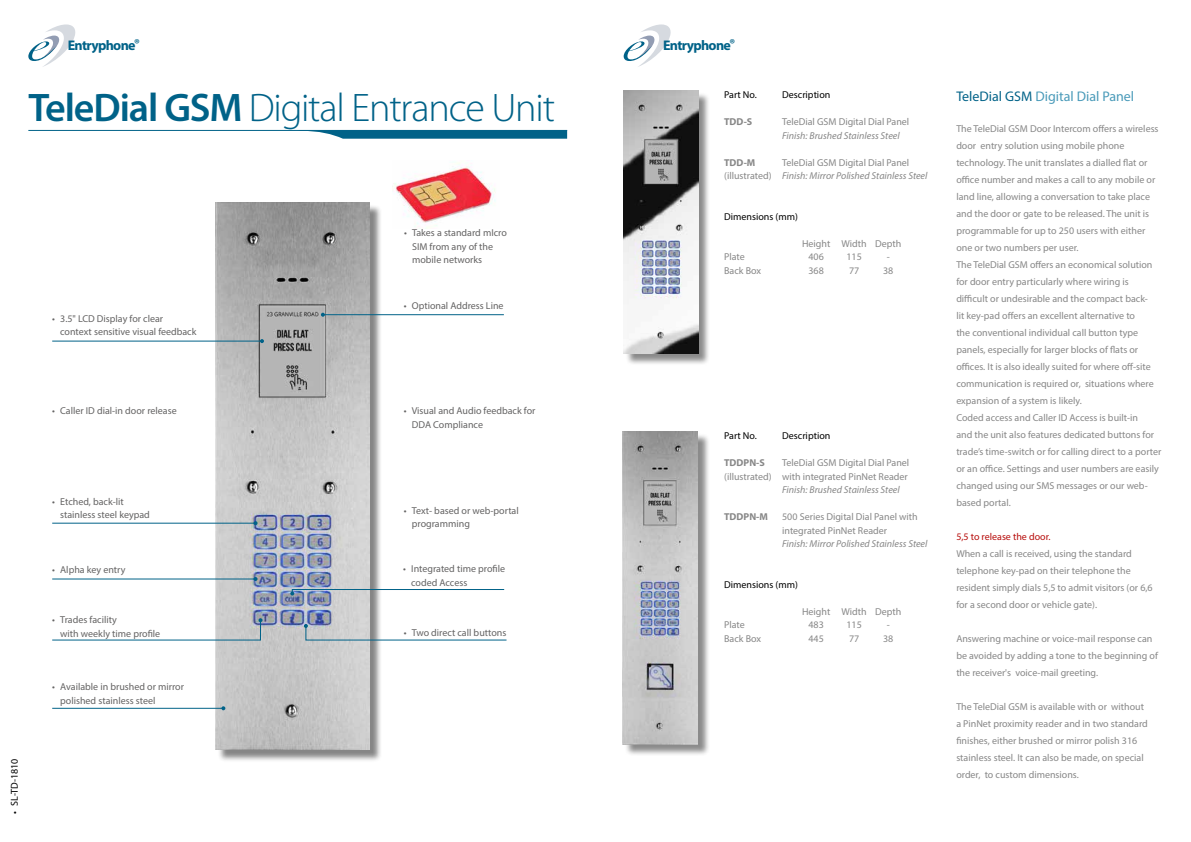
<style>
.page{position:relative;width:1191px;height:842px;background:#fff}
.page>*{position:absolute;margin:0;border:0;box-sizing:border-box;transform-origin:0 0}
.t1{font:300 40px "Myriad Pro";letter-spacing:-.03em;color:#006288}
.t2{font:14px "Myriad Pro";color:#499ab9}
.t3{font:700 14px "Myriad Pro";letter-spacing:-.05em;color:#006288}
.t4{font:10px/17px "Myriad Pro";color:#878787}
.t5{font:10px/13.5px "Myriad Pro";color:#646363}
.t6{font:italic 10px "Myriad Pro";color:#878787}
.t7{font:10px "Myriad Pro";color:#000}
.t8{font:700 10px "Myriad Pro";color:#878787}
.t9{font:10px "Myriad Pro";color:#b70e0c}
.s1{font-weight:600;font-size:13px}
.s2{font-weight:600}
.s3{font-style:italic}
.s4{color:#006288}
</style>
<div class="page">
<div style="left:217px;top:204px;width:165px;height:558px;background:#000;opacity:.48"></div>
<img style="left:216px;top:203px;width:154px;height:547px">
<svg style="left:28px;top:24px;width:48px;height:43px"></svg>
<svg style="left:623px;top:24px;width:48px;height:43px"></svg>
<hr style="left:28px;top:130px;width:539px;height:1px;background:#006288">
<svg style="left:297px;top:130px;width:271px;height:9px"></svg>
<div style="left:624px;top:433px;width:86px;height:323px;background:#000;opacity:.46"></div>
<img style="left:623px;top:432px;width:74px;height:312px">
<div style="left:625px;top:92px;width:85px;height:273px;background:#000;opacity:.46"></div>
<img style="left:624px;top:91px;width:74px;height:262px">
<hr style="left:52px;top:708px;width:171px;height:1px;background:#006288">
<svg style="left:221px;top:706px;width:4px;height:4px"></svg>
<hr style="left:52px;top:523px;width:203px;height:1px;background:#006288">
<svg style="left:253px;top:521px;width:4px;height:4px"></svg>
<hr style="left:52px;top:578px;width:203px;height:1px;background:#006288">
<svg style="left:253px;top:577px;width:4px;height:4px"></svg>
<hr style="left:52px;top:341px;width:210px;height:1px;background:#006288">
<svg style="left:260px;top:339px;width:4px;height:4px"></svg>
<hr style="left:323px;top:314px;width:181px;height:1px;background:#006288">
<svg style="left:321px;top:313px;width:4px;height:4px"></svg>
<svg style="left:304px;top:624px;width:203px;height:17px"></svg>
<svg style="left:290px;top:588px;width:215px;height:7px"></svg>
<svg style="left:52px;top:618px;width:210px;height:23px"></svg>
<img style="left:392px;top:163px;width:104px;height:66px">
<h2 class="t3" style="left:68px;top:36px;width:74px">Entryphone<span class="s1">®</span></h2>
<h2 class="t3" style="left:663px;top:36px;width:74px">Entryphone<span class="s1">®</span></h2>
<h1 class="t1" style="left:28px;top:85px;width:528px"><span class="s2">TeleDial GSM</span> Digital Entrance Unit</h1>
<p class="t5" style="left:412px;top:226px;width:96px;text-indent:-8px">• Takes a standard mIcro<br>SIM from any of the mobile networks</p>
<p class="t5" style="left:60px;top:311px;width:138px;text-indent:-8px">• 3.5" LCD Display for clear context sensitive visual feedback</p>
<p class="t5" style="left:404px;top:299px;width:101px">• Optional Address Line</p>
<p class="t7" style="left:724px;top:89px;width:34px">Part No.</p>
<p class="t7" style="left:782px;top:89px;width:50px">Description</p>
<p class="t8" style="left:724px;top:115px;width:30px">TDD-S</p>
<p class="t4" style="left:782px;top:113px;width:129px">TeleDial GSM Digital Dial Panel</p>
<p class="t6" style="left:782px;top:129px;width:119px">Finish: Brushed Stainless Steel</p>
<p class="t8" style="left:724px;top:156px;width:33px">TDD-M</p>
<p class="t4" style="left:724px;top:155px;width:205px;line-height:13.5px;text-indent:58px">TeleDial GSM Digital Dial Panel (illustrated) <span class="s3">Finish: Mirror Polished Stainless Steel</span></p>
<p class="t7" style="left:724px;top:210px;width:75px">Dimensions (mm)</p>
<p class="t4" style="left:802px;top:235px;width:101px">Height Width Depth</p>
<p class="t4" style="left:724px;top:248px;width:22px">Plate</p>
<p class="t4" style="left:808px;top:248px;width:17px">406</p>
<p class="t4" style="left:846px;top:248px;width:17px">115</p>
<p class="t4" style="left:886px;top:248px;width:5px">-</p>
<p class="t4" style="left:724px;top:262px;width:38px">Back Box</p>
<p class="t4" style="left:808px;top:262px;width:17px">368</p>
<p class="t4" style="left:849px;top:262px;width:12px">77</p>
<p class="t4" style="left:883px;top:262px;width:12px">38</p>
<p class="t7" style="left:8px;top:814px;width:57px;rotate:-90deg">• SL-TD-1810</p>
<p class="t5" style="left:52px;top:404px;width:126px">• Caller ID dial-in door release</p>
<p class="t5" style="left:60px;top:495px;width:91px;text-indent:-8px">• Etched, back-lit stainless steel keypad</p>
<p class="t5" style="left:412px;top:404px;width:125px;text-indent:-8px">• Visual and Audio feedback for<br>DDA Compliance</p>
<p class="t5" style="left:412px;top:503px;width:108px;text-indent:-8px">• Text- based or web-portal programming</p>
<p class="t5" style="left:52px;top:563px;width:75px">• Alpha key entry</p>
<p class="t5" style="left:411px;top:562px;width:95px;text-indent:-8px">• Integrated time profile coded Access</p>
<p class="t5" style="left:60px;top:613px;width:102px;text-indent:-8px">• Trades facility<br>with weekly time profile</p>
<p class="t5" style="left:60px;top:680px;width:125px;text-indent:-8px">• Available in brushed or mirror polished stainless steel</p>
<p class="t5" style="left:404px;top:625px;width:104px">• Two direct call buttons</p>
<p class="t7" style="left:724px;top:430px;width:34px">Part No.</p>
<p class="t7" style="left:782px;top:430px;width:50px">Description</p>
<p class="t8" style="left:724px;top:456px;width:42px">TDDPN-S</p>
<p class="t4" style="left:724px;top:456px;width:187px;line-height:13.5px;text-align:right">TeleDial GSM Digital Dial Panel<br>(illustrated) with integrated PinNet Reader</p>
<p class="t6" style="left:782px;top:484px;width:119px">Finish: Brushed Stainless Steel</p>
<p class="t8" style="left:724px;top:510px;width:45px">TDDPN-M</p>
<p class="t4" style="left:782px;top:510px;width:137px;line-height:13.5px">500 Series Digital Dial Panel with integrated PinNet Reader</p>
<p class="t6" style="left:782px;top:538px;width:147px">Finish: Mirror Polished Stainless Steel</p>
<p class="t7" style="left:724px;top:578px;width:75px">Dimensions (mm)</p>
<p class="t4" style="left:802px;top:603px;width:101px">Height Width Depth</p>
<p class="t4" style="left:724px;top:616px;width:22px">Plate</p>
<p class="t4" style="left:808px;top:616px;width:17px">483</p>
<p class="t4" style="left:846px;top:616px;width:17px">115</p>
<p class="t4" style="left:886px;top:616px;width:5px">-</p>
<p class="t4" style="left:724px;top:630px;width:38px">Back Box</p>
<p class="t4" style="left:808px;top:630px;width:17px">445</p>
<p class="t4" style="left:849px;top:630px;width:12px">77</p>
<p class="t4" style="left:883px;top:630px;width:12px">38</p>
<h2 class="t2" style="left:956px;top:88px;width:179px"><span class="s4">TeleDial GSM</span> Digital Dial Panel</h2>
<p class="t4" style="left:956px;top:120px;width:206px">The TeleDial GSM Door Intercom offers a wireless door entry solution using mobile phone technology. The unit translates a dialled flat or office number and makes a call to any mobile or land line, allowing a conversation to take place and the door or gate to be released. The unit is programmable for up to 250 users with either one or two numbers per user.<br>The TeleDial GSM offers an economical solution for door entry particularly where wiring is difficult or undesirable and the compact back-<br>lit key-pad offers an excellent alternative to<br>the conventional individual call button type panels, especially for larger blocks of flats or offices. It is also ideally suited for where off-site communication is required or, situations where expansion of a system is likely.<br>Coded access and Caller ID Access is built-in<br>and the unit also features dedicated buttons for trade’s time-switch or for calling direct to a porter or an office. Settings and user numbers are easily changed using our SMS messages or our web&shy;based portal.</p>
<p class="t9" style="left:956px;top:530px;width:96px">5,5 to release the door.</p>
<p class="t4" style="left:956px;top:545px;width:198px">When a call is received, using the standard telephone key-pad on their telephone the resident simply dials 5,5 to admit visitors (or 6,6 for a second door or vehicle gate).</p>
<p class="t4" style="left:956px;top:630px;width:203px">Answering machine or voice-mail response can be avoided by adding a tone to the beginning of the receiver's voice-mail greeting.</p>
<p class="t4" style="left:956px;top:698px;width:193px">The TeleDial GSM is available with or without a PinNet proximity reader and in two standard finishes, either brushed or mirror polish 316 stainless steel. It can also be made, on special order, to custom dimensions.</p>
</div>
